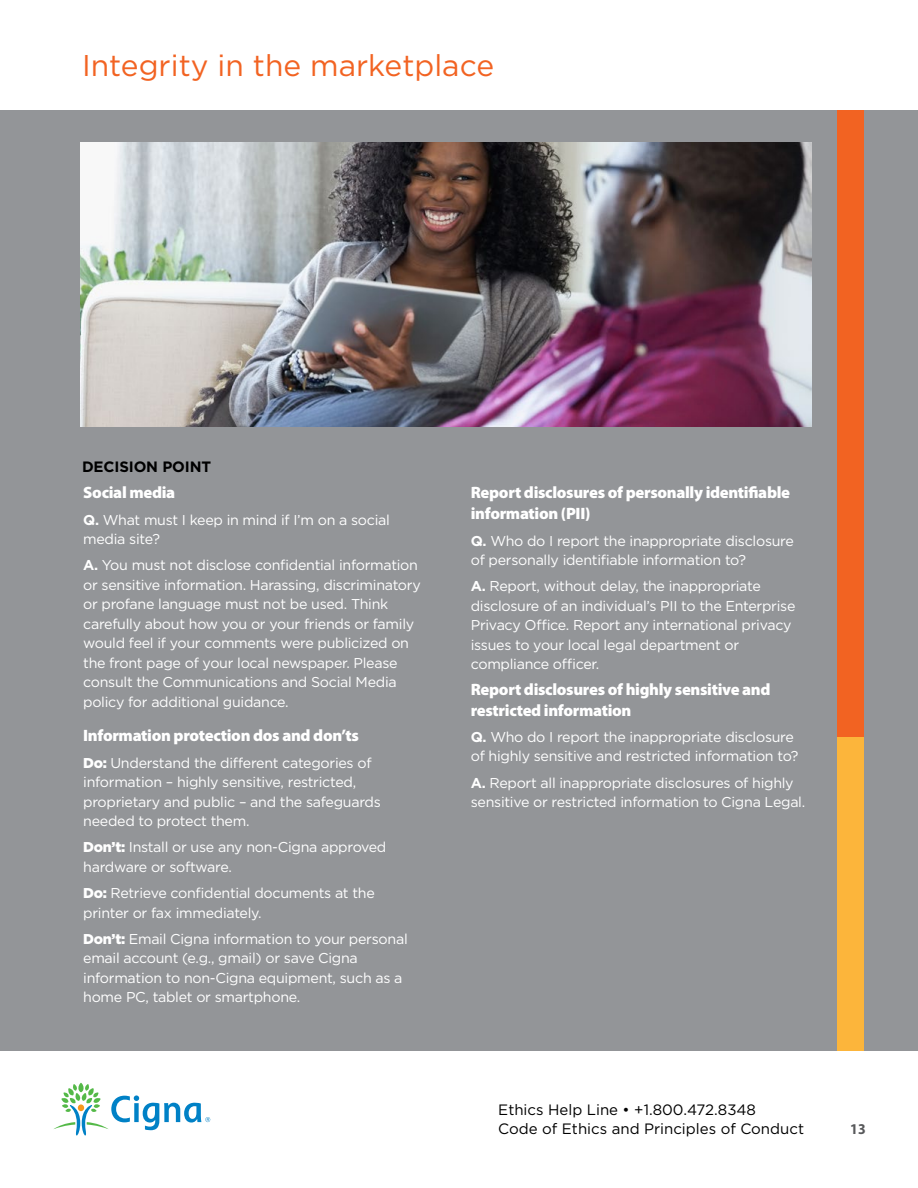
<style>
.page{position:relative;width:918px;height:1188px;background:#fff}
.page>*{position:absolute;margin:0;border:0;box-sizing:border-box;transform-origin:0 0}
.t1{font:30px "Gotham";color:#f26322}
.t2{font:900 16.5px/21px "Myriad Pro";letter-spacing:-.02em;color:#fff}
.t3{font:15px/19.5px "Gotham";color:#000}
.t4{font:700 15px "Gotham";letter-spacing:.155em;color:#000}
.t5{font:700 semi-condensed 15px "Myriad Pro";color:#58595b}
.t6{font:14.25px/19.5px "Gotham";letter-spacing:-.02em;color:#fff}
.s1{font-weight:700}
.s2{font-weight:900}
</style>
<div class="page">
<svg style="left:54px;top:1083px;width:156px;height:52px"></svg>
<div style="left:0;top:110px;width:918px;height:941px;background:#939598"></div>
<div style="left:838px;top:110px;width:26px;height:627px;background:#f26322"></div>
<div style="left:838px;top:737px;width:26px;height:314px;background:#fcb53b"></div>
<img style="left:80px;top:143px;width:731px;height:283px">
<h1 class="t1" style="left:82px;top:47px;width:414px">Integrity in the marketplace</h1>
<p class="t4" style="left:82px;top:458px;width:131px">DECISION POINT</p>
<p class="t2" style="left:83px;top:482px;width:94px">Social media</p>
<p class="t6" style="left:83px;top:510px;width:308px"><span class="s1">Q.</span> What must I keep in mind if I’m on a social media site?</p>
<p class="t6" style="left:83px;top:555px;width:339px"><span class="s1">A.</span> You must not disclose confidential information or sensitive information. Harassing, discriminatory or profane language must not be used. Think carefully about how you or your friends or family would feel if your comments were publicized on the front page of your local newspaper. Please consult the Communications and social media policy for additional guidance.</p>
<p class="t2" style="left:83px;top:725px;width:277px">Information protection dos and don’ts</p>
<p class="t6" style="left:83px;top:753px;width:299px"><span class="s2">Do:</span> Understand the different categories of information – highly sensitive, restricted, proprietary and public – and the safeguards needed to protect them.</p>
<p class="t6" style="left:83px;top:837px;width:305px"><span class="s2">Don’t:</span> Install or use any non-Cigna approved hardware or software.</p>
<p class="t6" style="left:83px;top:883px;width:293px"><span class="s2">Do:</span> Retrieve confidential documents at the printer or fax immediately.</p>
<p class="t6" style="left:83px;top:929px;width:326px"><span class="s2">Don’t:</span> Email Cigna information to your personal email account (e.g., gmail) or save Cigna information to non-Cigna equipment, such as a home PC, tablet or smartphone.</p>
<p class="t2" style="left:471px;top:482px;width:321px">Report disclosures of personally identifiable information (PII)</p>
<p class="t6" style="left:471px;top:531px;width:325px"><span class="s1">Q.</span> Who do I report the inappropriate disclosure of personally identifiable information to?</p>
<p class="t6" style="left:471px;top:576px;width:326px"><span class="s1">A.</span> Report, without delay, the inappropriate disclosure of an individual’s PII to the Enterprise Privacy Office. Report any international privacy issues to your local legal department or compliance officer.</p>
<p class="t2" style="left:471px;top:679px;width:301px">Report disclosures of highly sensitive and restricted information</p>
<p class="t6" style="left:471px;top:727px;width:329px"><span class="s1">Q.</span> Who do I report the inappropriate disclosure of highly sensitive and restricted information to?</p>
<p class="t6" style="left:471px;top:773px;width:336px"><span class="s1">A.</span> Report all inappropriate disclosures of highly sensitive or restricted information to Cigna Legal.</p>
<p class="t3" style="left:498px;top:1099px;width:307px">Ethics Help Line • +1.800.472.8348<br>Code of Ethics and Principles of Conduct</p>
<p class="t5" style="left:850px;top:1121px;width:17px">13</p>
</div>
